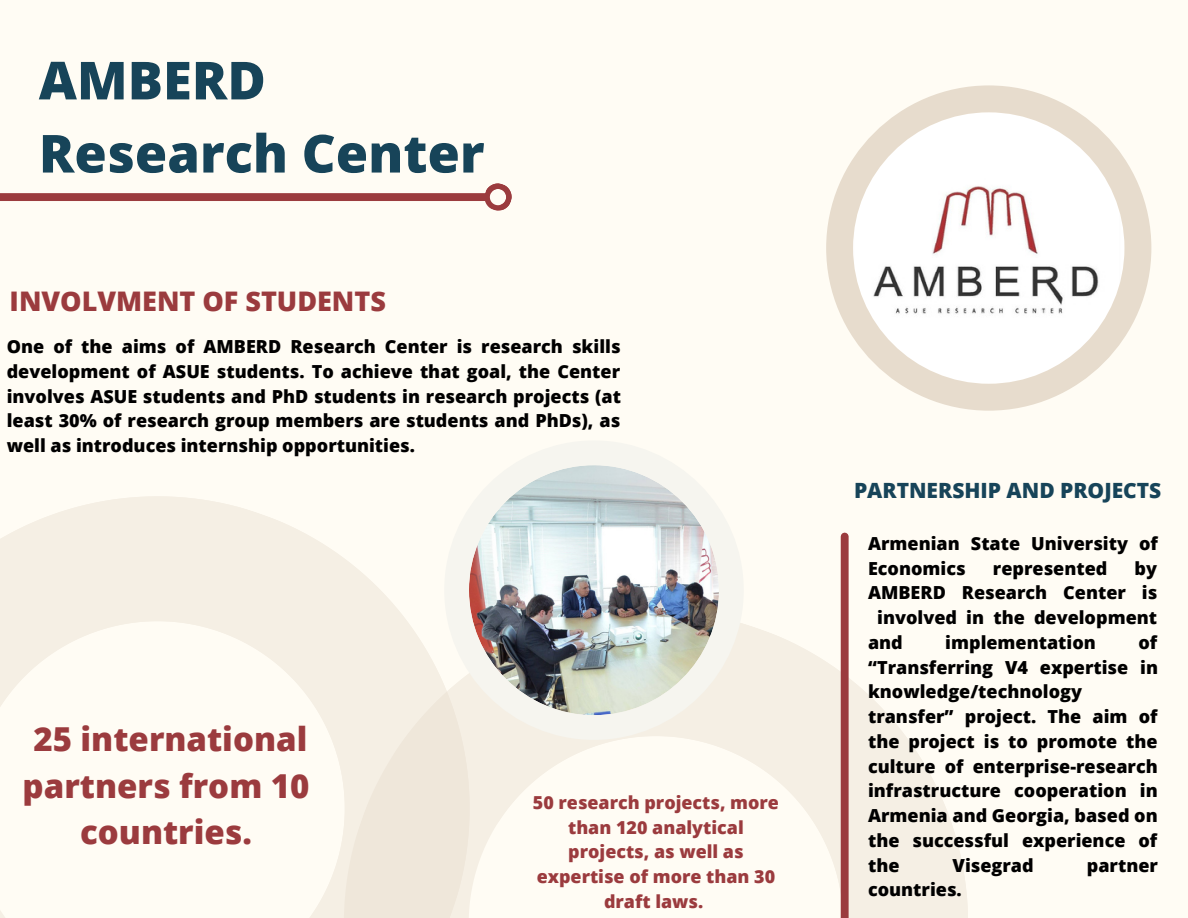
<style>
.page{position:relative;width:1188px;height:918px;background:#fffcf4}
.page>*{position:absolute;margin:0;border:0;box-sizing:border-box;transform-origin:0 0}
.t1{font:800 52.5px/73.2px "Open Sans";color:#174459}
.t2{font:800 33px/46.2px "Open Sans";color:#9b3b3e;text-align:center}
.t3{font:800 27px "Open Sans";color:#9b3b3e}
.t4{font:800 21px "Open Sans";color:#174459}
.t5{font:800 18px/24.8px "Open Sans";color:#000}
.t6{font:800 17.85px/24.8px "Open Sans";color:#9b3b3e;text-align:center}
</style>
<div class="page">
<div style="left:0;top:193px;width:485px;height:8px;background:#9b3b3e"></div>
<svg style="left:0;top:496px;width:289px;height:422px"></svg>
<svg style="left:258px;top:526px;width:36px;height:392px"></svg>
<svg style="left:288px;top:528px;width:680px;height:390px"></svg>
<div style="left:841px;top:537px;width:8px;height:381px;background:#9b3b3e"></div>
<svg style="left:826px;top:85px;width:325px;height:326px"></svg>
<svg style="left:481px;top:183px;width:31px;height:28px"></svg>
<img style="left:444px;top:465px;width:300px;height:275px">
<h1 class="t1" style="left:39px;top:42px;width:447px">AMBERD<br>Research Center</h1>
<h3 class="t3" style="left:10px;top:282px;width:378px">INVOLVMENT OF STUDENTS</h3>
<p class="t5" style="left:7px;top:334px;width:616px;text-align:justify">One of the aims of AMBERD Research Center is research skills development of ASUE students. To achieve that goal, the Center involves ASUE students and PhD students in research projects (at least 30% of research group members are students and PhDs), as well as introduces internship opportunities.</p>
<h2 class="t2" style="left:23px;top:715px;width:288px">25 international partners from 10 countries.</h2>
<p class="t6" style="left:533px;top:790px;width:248px">50 research projects, more than 120 analytical projects, as well as expertise of more than 30 draft laws.</p>
<p class="t4" style="left:854px;top:475px;width:309px">PARTNERSHIP AND PROJECTS</p>
<p class="t5" style="left:868px;top:531px;width:291px">Armenian State University of<br>Economics</p>
<p class="t5" style="left:993px;top:555px;width:116px">represented</p>
<p class="t5" style="left:1135px;top:555px;width:24px">by</p>
<p class="t5" style="left:868px;top:580px;width:291px">AMBERD Research Center is</p>
<p class="t5" style="left:877px;top:605px;width:281px">involved in the development</p>
<p class="t5" style="left:868px;top:630px;width:36px">and</p>
<p class="t5" style="left:945px;top:630px;width:152px">implementation</p>
<p class="t5" style="left:868px;top:630px;width:292px;text-indent:270px">of “Transferring V4 expertise in knowledge/technology transfer” project. The aim of the project is to promote the culture of enterprise-research infrastructure cooperation in<br>Armenia and Georgia, based on the successful experience of the</p>
<p class="t5" style="left:953px;top:852px;width:83px">Visegrad</p>
<p class="t5" style="left:1087px;top:852px;width:73px">partner</p>
<p class="t5" style="left:868px;top:877px;width:95px">countries.</p>
</div>
